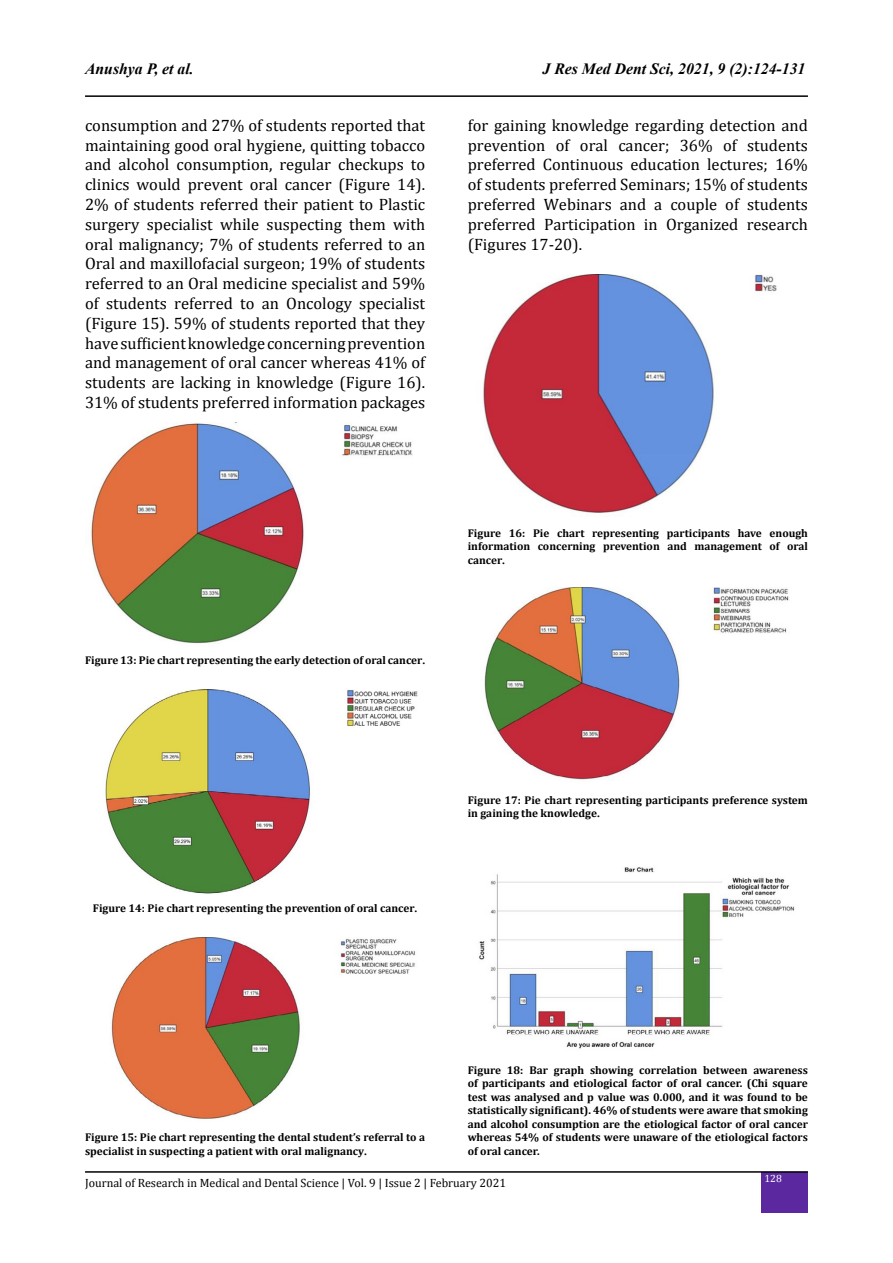
<style>
.page{position:relative;width:893px;height:1263px;background:#fff}
.page>*{position:absolute;margin:0;border:0;box-sizing:border-box;transform-origin:0 0}
.t1{font:16.5px/19.8px "Cambria";color:#000;text-align:justify}
.t2{font:italic 700 15.75px "Times New Roman";color:#000}
.t3{font:12px "Cambria";color:#000}
.t4{font:700 11.25px/13.5px "Cambria";color:#000}
.t5{font:10.5px "Cambria";color:#fff}
.s1{font-family:"Times New Roman"}
</style>
<div class="page">
<hr style="left:85px;top:95px;width:723px;height:2px;background:#000">
<div style="left:762px;top:1172px;width:46px;height:41px;background:#5b289f"></div>
<hr style="left:85px;top:1171px;width:723px;height:2px;background:#000">
<img style="left:90px;top:422px;width:323px;height:222px">
<img style="left:105px;top:689px;width:313px;height:205px">
<img style="left:111px;top:938px;width:304px;height:181px">
<img style="left:483px;top:274px;width:294px;height:241px">
<img style="left:484px;top:587px;width:305px;height:193px">
<img style="left:479px;top:867px;width:316px;height:182px">
<p class="t2" style="left:85px;top:58px;width:110px">Anushya P, et al.</p>
<p class="t2" style="left:543px;top:58px;width:264px">J Res Med Dent Sci, 2021, 9 (2):124-131</p>
<p class="t1" style="left:85px;top:115px;width:342px">consumption and 27% of students reported that maintaining good oral hygiene, quitting tobacco and alcohol consumption, regular checkups to clinics would prevent oral cancer (Figure 14).<br>2% of students referred their patient to Plastic surgery specialist while suspecting them with oral malignancy; 7% of students referred to an Oral and maxillofacial surgeon; 19% of students referred to an Oral medicine specialist and 59% of students referred to an Oncology specialist (Figure 15). 59% of students reported that they have sufficient knowledge concerning prevention and management of oral cancer whereas 41% of students are lacking in knowledge (Figure 16).<br>31% of students preferred information packages</p>
<p class="t1" style="left:468px;top:115px;width:342px">for gaining knowledge regarding detection and prevention of oral cancer; 36% of students preferred Continuous education lectures; 16% of students preferred Seminars; 15% of students preferred Webinars and a couple of students preferred Participation in Organized research (Figures 17-20).</p>
<p class="t4" style="left:85px;top:653px;width:342px">Figure 13: Pie chart representing the early detection of oral cancer<span class="s1">.</span></p>
<p class="t4" style="left:468px;top:525px;width:342px;text-align:justify">Figure 16: Pie chart representing participants have enough information concerning prevention and management of oral cancer<span class="s1">.</span></p>
<p class="t4" style="left:93px;top:901px;width:326px">Figure 14: Pie chart representing the prevention of oral cancer<span class="s1">.</span></p>
<p class="t4" style="left:468px;top:793px;width:342px">Figure 17: Pie chart representing participants preference system in gaining the knowledge<span class="s1">.</span></p>
<p class="t4" style="left:85px;top:1130px;width:342px">Figure 15: Pie chart representing the dental student’s referral to a specialist in suspecting a patient with oral malignancy<span class="s1">.</span></p>
<p class="t4" style="left:468px;top:1063px;width:342px;text-align:justify">Figure 18: Bar graph showing correlation between awareness of participants and etiological factor of oral cancer. (Chi square test was analysed and p value was 0.000, and it was found to be statistically significant). 46% of students were aware that smoking and alcohol consumption are the etiological factor of oral cancer whereas 54% of students were unaware of the etiological factors of oral cancer.</p>
<p class="t3" style="left:85px;top:1176px;width:422px">Journal of Research in Medical and Dental Science | Vol. 9 | Issue 2 | February 2021</p>
<p class="t5" style="left:764px;top:1172px;width:19px">128</p>
</div>
